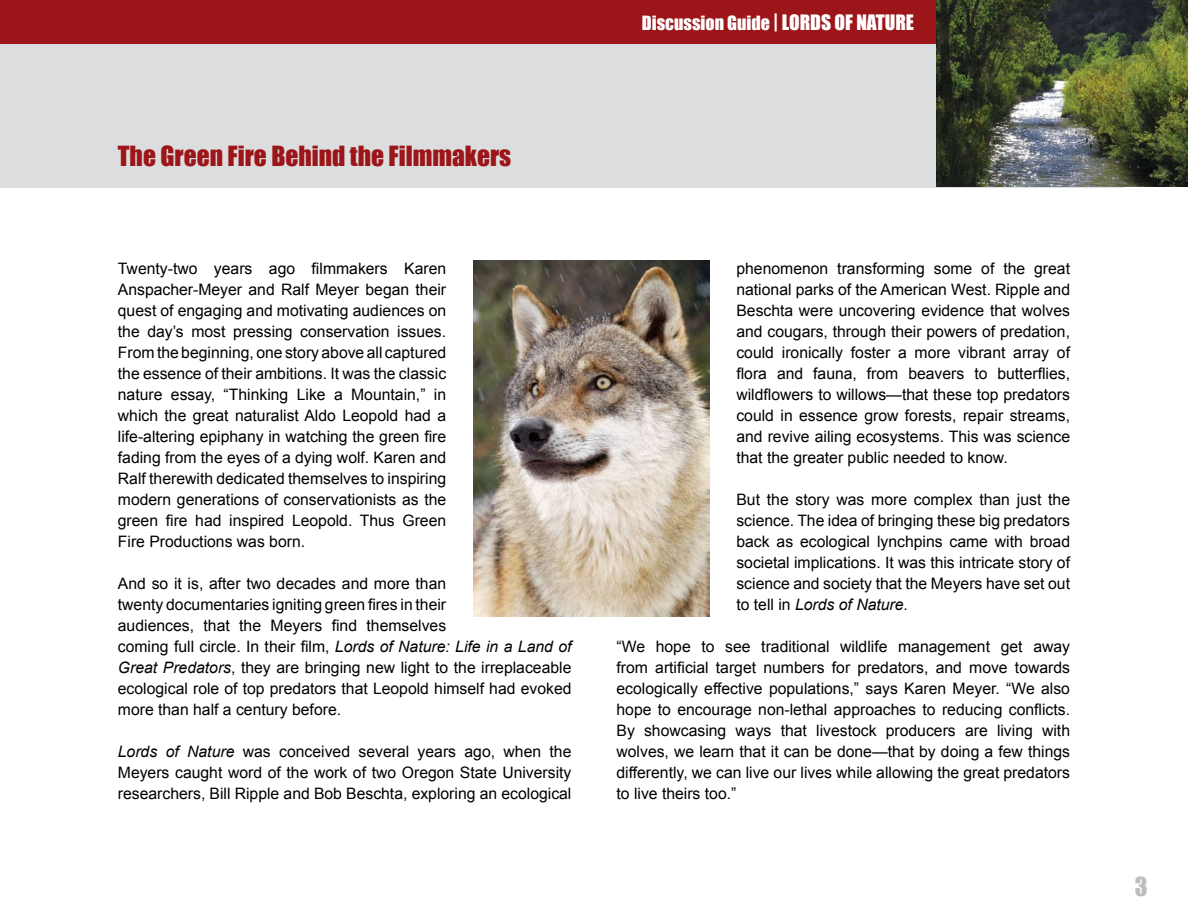
<style>
.page{position:relative;width:1188px;height:918px;background:#fff}
.page>*{position:absolute;margin:0;border:0;box-sizing:border-box;transform-origin:0 0}
.t1{font:25.5px "Impact";color:#9c1519}
.t2{font:24px "Impact";color:#bcbdc0}
.t3{font:19.5px "Impact";color:#fff}
.t4{font:18px "Impact";color:#fff}
.t5{font:15.75px/21px "Arial";color:#000;text-align:justify}
.s1{font-size:19.5px}
.s2{font-style:italic}
</style>
<div class="page">
<div style="left:0;top:0;width:1124px;height:188px;background:#dcddde"></div>
<div style="left:0;top:0;width:1124px;height:44px;background:#9c1519"></div>
<img style="left:937px;top:0;width:251px;height:187px">
<img style="left:473px;top:260px;width:236px;height:357px">
<p class="t4" style="left:642px;top:9px;width:159px">Discussion Guide <span class="s1">| Lords</span></p>
<p class="t3" style="left:835px;top:8px;width:81px">of Nature</p>
<h1 class="t1" style="left:118px;top:136px;width:395px">The Green Fire Behind the Filmmakers</h1>
<p class="t5" style="left:118px;top:258px;width:330px">Twenty-two years ago filmmakers Karen Anspacher-Meyer and Ralf Meyer began their quest of engaging and motivating audiences on the day’s most pressing conservation issues.<br>From the beginning, one story above all captured the essence of their ambitions. It was the classic nature essay, “Thinking Like a Mountain,” in which the great naturalist Aldo Leopold had a life-altering epiphany in watching the green fire fading from the eyes of a dying wolf. Karen and Ralf therewith dedicated themselves to inspiring modern generations of conservationists as the green fire had inspired Leopold. Thus Green Fire Productions was born.</p>
<p class="t5" style="left:118px;top:573px;width:455px;text-align:left">And so it is, after two decades and more than<br>twenty documentaries igniting green fires in their<br>audiences, that the Meyers find themselves<br>coming full circle. In their film, <span class="s2">Lords of Nature: Life in a Land of Great Predators</span>, they are bringing new light to the irreplaceable ecological role of top predators that Leopold himself had evoked more than half a century before.</p>
<p class="t5" style="left:118px;top:741px;width:455px"><span class="s2">Lords of Nature</span> was conceived several years ago, when the Meyers caught word of the work of two Oregon State University researchers, Bill Ripple and Bob Beschta, exploring an ecological</p>
<p class="t5" style="left:736px;top:258px;width:335px">phenomenon transforming some of the great national parks of the American West. Ripple and Beschta were uncovering evidence that wolves and cougars, through their powers of predation, could ironically foster a more vibrant array of flora and fauna, from beavers to butterflies, wildflowers to willows—that these top predators could in essence grow forests, repair streams, and revive ailing ecosystems. This was science that the greater public needed to know.</p>
<p class="t5" style="left:736px;top:489px;width:335px">But the story was more complex than just the science. The idea of bringing these big predators back as ecological lynchpins came with broad societal implications. It was this intricate story of science and society that the Meyers have set out to tell in <span class="s2">Lords of Nature</span>.</p>
<p class="t5" style="left:617px;top:636px;width:455px">“We hope to see traditional wildlife management get away from artificial target numbers for predators, and move towards ecologically effective populations,” says Karen Meyer. “We also hope to encourage non-lethal approaches to reducing conflicts.<br>By showcasing ways that livestock producers are living with wolves, we learn that it can be done—that by doing a few things differently, we can live our lives while allowing the great predators to live theirs too.”</p>
<h2 class="t2" style="left:1135px;top:868px;width:14px">3</h2>
</div>
